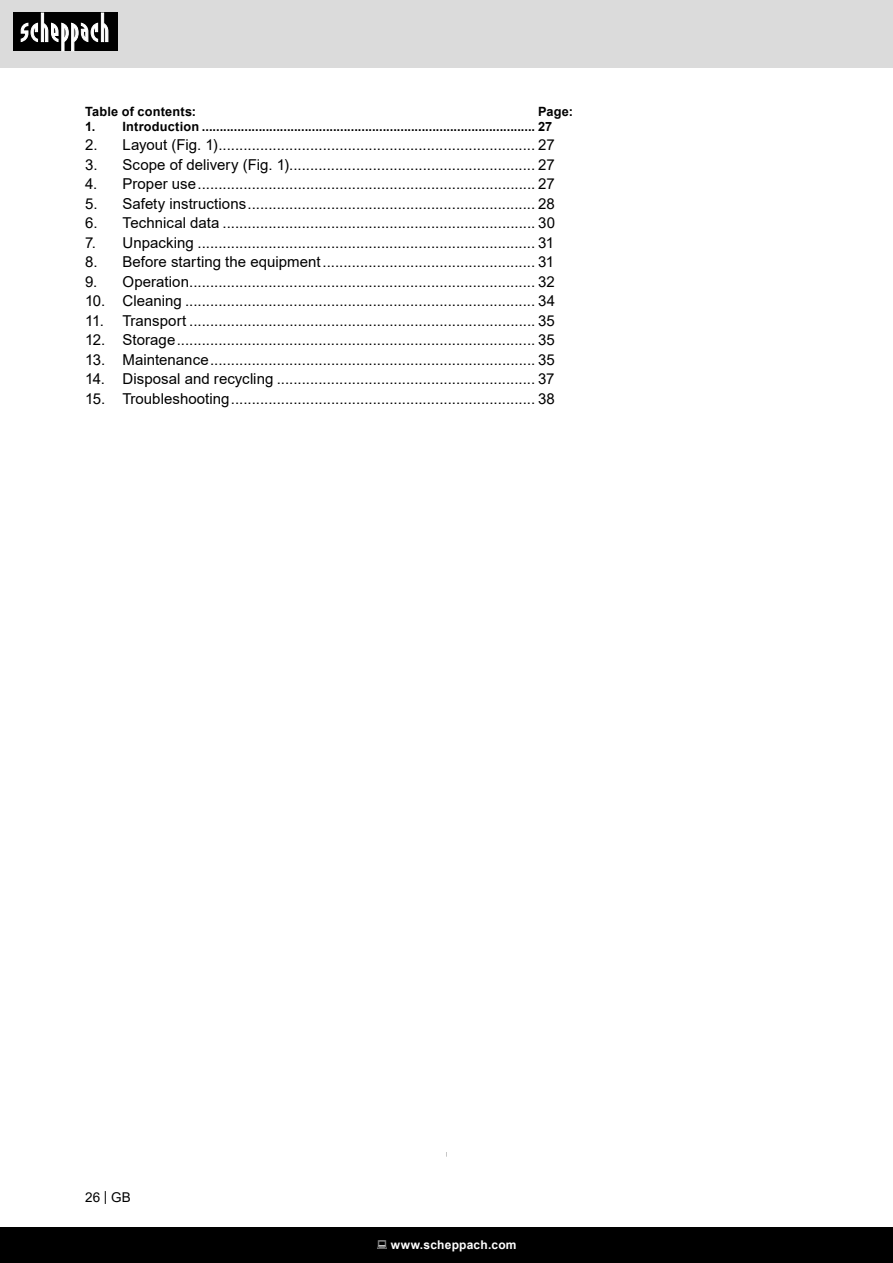
<style>
.page{position:relative;width:893px;height:1263px;background:#fff}
.page>*{position:absolute;margin:0;border:0;box-sizing:border-box;transform-origin:0 0}
.t1{font:15px "Arial";letter-spacing:.005em;color:#000}
.t2{font:13.5px "Arial";color:#000}
.TOC_title{font:700 12.75px "Arial";letter-spacing:.015em;color:#000}
.t3{font:700 12px "Arial";letter-spacing:.02em;color:#fff}
</style>
<div class="page">
<div style="left:0;top:0;width:893px;height:67px;background:#dbdbdb"></div>
<div style="left:0;top:1227px;width:893px;height:36px;background:#000"></div>
<div style="left:13px;top:13px;width:105px;height:38px;background:#000"></div>
<svg style="left:21px;top:13px;width:87px;height:38px"></svg>
<hr style="left:446px;top:106px;width:1px;height:1051px;background:#c7c7c7">
<p class="TOC_title" style="left:85px;top:102px;width:113px">Table of contents:</p>
<p class="TOC_title" style="left:538px;top:102px;width:37px">Page:</p>
<p class="TOC_title" style="left:85px;top:117px;width:469px">1. Introduction .............................................................................................. 27</p>
<p class="t1" style="left:85px;top:135px;width:471px">2. Layout (Fig. 1)............................................................................ 27</p>
<p class="t1" style="left:85px;top:154px;width:471px">3. Scope of delivery (Fig. 1)........................................................... 27</p>
<p class="t1" style="left:85px;top:174px;width:471px">4. Proper use................................................................................. 27</p>
<p class="t1" style="left:85px;top:193px;width:471px">5. Safety instructions..................................................................... 28</p>
<p class="t1" style="left:85px;top:213px;width:471px">6. Technical data ........................................................................... 30</p>
<p class="t1" style="left:85px;top:232px;width:471px">7. Unpacking ................................................................................. 31</p>
<p class="t1" style="left:85px;top:252px;width:471px">8. Before starting the equipment................................................... 31</p>
<p class="t1" style="left:85px;top:271px;width:471px">9. Operation................................................................................... 32</p>
<p class="t1" style="left:85px;top:291px;width:472px">10. Cleaning .................................................................................... 34</p>
<p class="t1" style="left:85px;top:310px;width:471px">11. Transport ................................................................................... 35</p>
<p class="t1" style="left:85px;top:330px;width:471px">12. Storage...................................................................................... 35</p>
<p class="t1" style="left:85px;top:349px;width:471px">13. Maintenance.............................................................................. 35</p>
<p class="t1" style="left:85px;top:369px;width:471px">14. Disposal and recycling .............................................................. 37</p>
<p class="t1" style="left:85px;top:388px;width:471px">15. Troubleshooting......................................................................... 38</p>
<p class="t2" style="left:85px;top:1188px;width:47px">26 | GB</p>
<p class="t3" style="left:391px;top:1236px;width:127px">www.scheppach.com</p>
</div>
